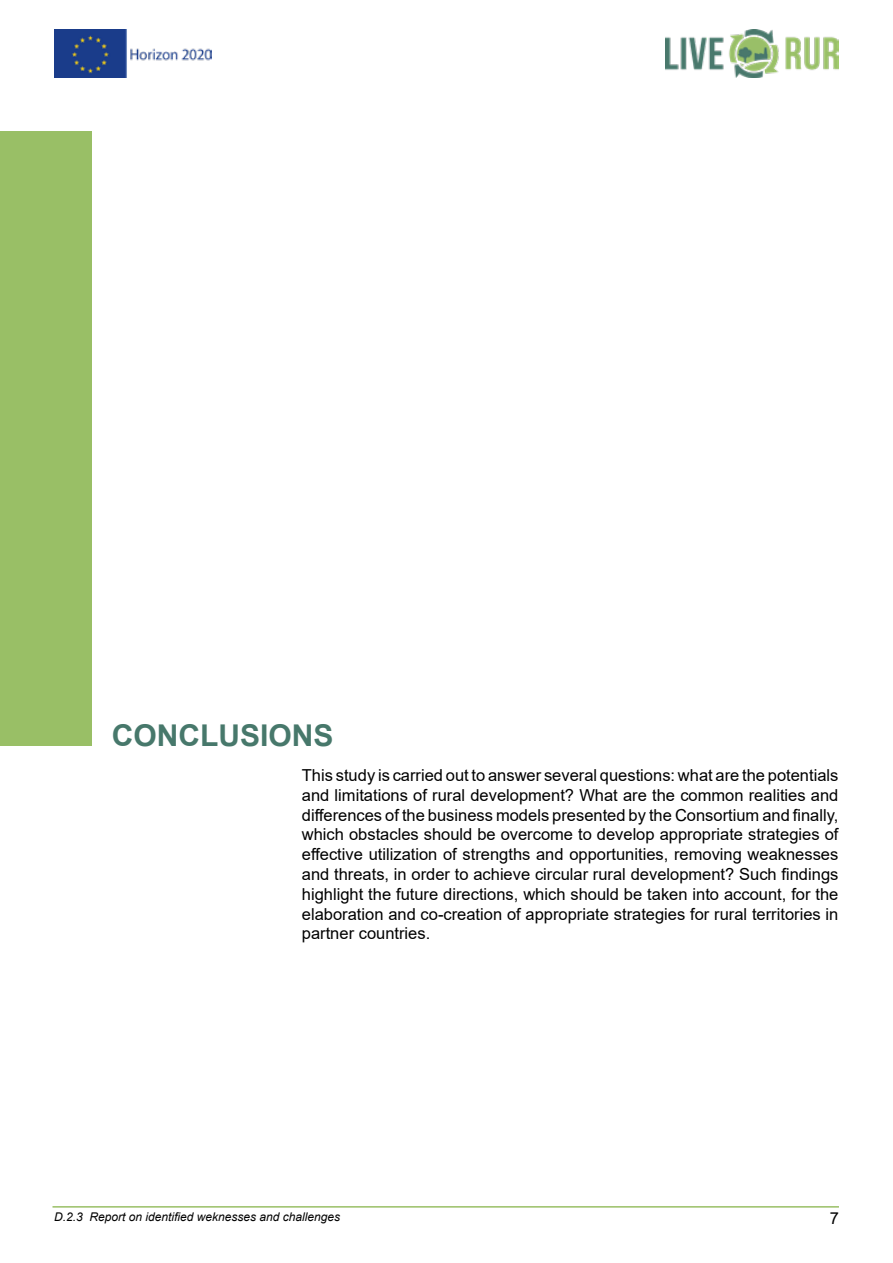
<style>
.page{position:relative;width:893px;height:1263px;background:#fff}
.page>*{position:absolute;margin:0;border:0;box-sizing:border-box;transform-origin:0 0}
.t1{font:700 30px "Arial";color:#47786b}
.t2{font:16.5px/19.8px "Arial";color:#000;text-align:justify}
.t3{font:italic 12px "Arial";color:#000}
</style>
<div class="page">
<hr style="left:52px;top:1206px;width:787px;height:1px;background:#99bf66">
<img style="left:54px;top:30px;width:157px;height:48px">
<img style="left:665px;top:30px;width:174px;height:48px">
<div style="left:0;top:131px;width:92px;height:615px;background:#99bf66"></div>
<h1 class="t1" style="left:112px;top:714px;width:223px">CONCLUSIONS</h1>
<p class="t2" style="left:302px;top:765px;width:538px">This study is carried out to answer several questions: what are the potentials and limitations of rural development? What are the common realities and differences of the business models presented by the Consortium and finally, which obstacles should be overcome to develop appropriate strategies of effective utilization of strengths and opportunities, removing weaknesses and threats, in order to achieve circular rural development? Such findings highlight the future directions, which should be taken into account, for the elaboration and co-creation of appropriate strategies for rural territories in partner countries.</p>
<p class="t3" style="left:54px;top:1209px;width:288px">D.2.3 Report on identified weknesses and challenges</p>
<p class="t2" style="left:830px;top:1208px;width:11px">7</p>
</div>
